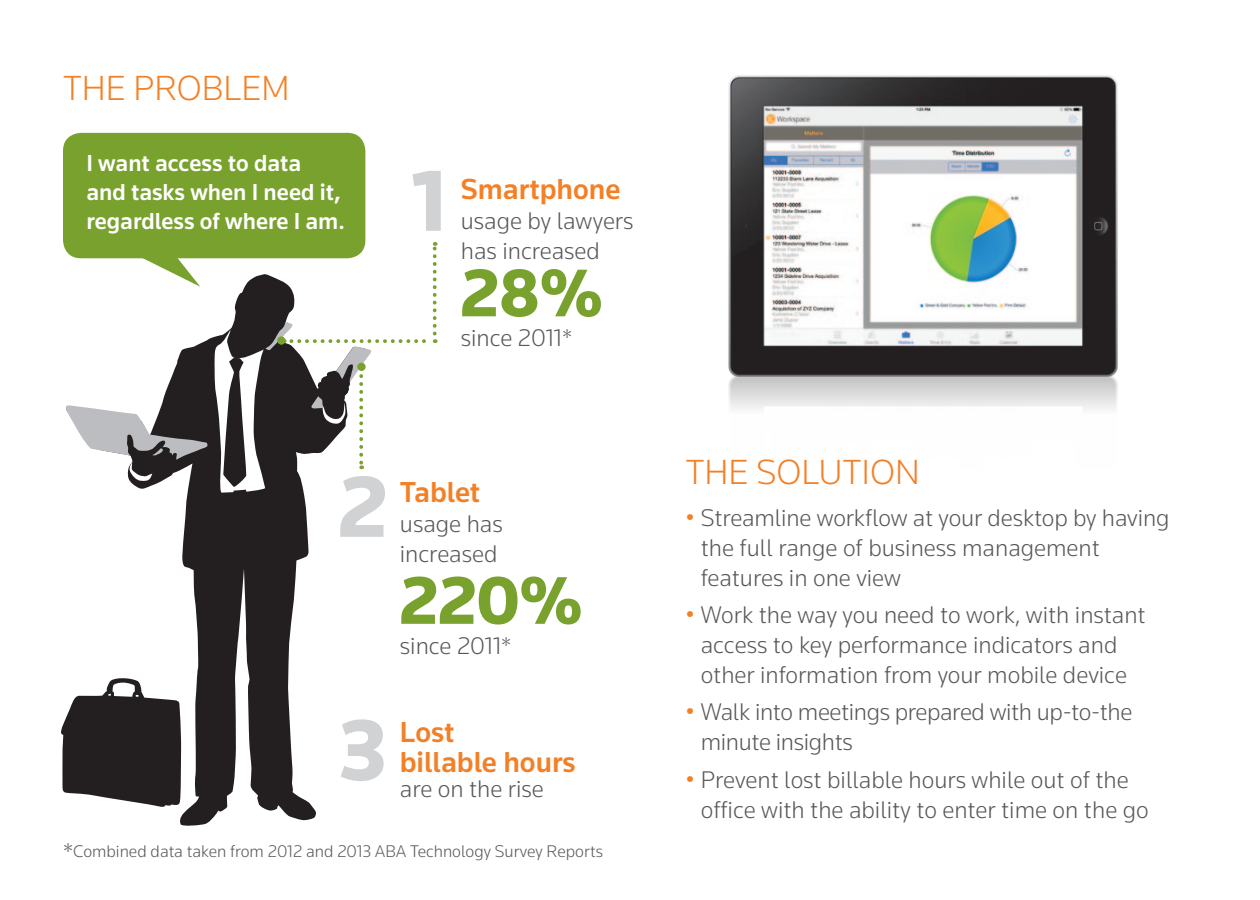
<style>
.page{position:relative;width:1260px;height:900px;background:#fff}
.page>*{position:absolute;margin:0;border:0;box-sizing:border-box;transform-origin:0 0}
.t1{font:900 90px "Knowledge";color:#d1d2d4}
.t2{font:900 70px "Knowledge";color:#78a22d}
.t3{font:300 36.25px "Knowledge";color:#f48026}
.t4{font:500 30px/30px "Knowledge";color:#f48026}
.t5{font:300 25px/30px "Knowledge";color:#57585a}
.t6{font:500 24px/28.8px "Knowledge";color:#fff}
.t7{font:300 17.5px "Knowledge";color:#57585a}
.s1{font-size:25px}
.s2{color:#f48026}
</style>
<div class="page">
<svg style="left:130px;top:337px;width:186px;height:489px;fill:#231f20"></svg>
<svg style="left:66px;top:405px;width:142px;height:76px"></svg>
<svg style="left:61px;top:677px;width:120px;height:131px"></svg>
<svg style="left:133px;top:258px;width:67px;height:29px"></svg>
<div style="left:63px;top:133px;width:302px;height:125px;background:#78a22d;border-radius:18px"></div>
<img style="left:728px;top:378px;width:390px;height:31px">
<img style="left:728px;top:75px;width:390px;height:303px">
<svg style="left:214px;top:242px;width:223px;height:251px"></svg>
<div style="left:357px;top:363px;width:9px;height:8px;background:#78a22d;border-radius:50%"></div>
<h3 class="t3" style="left:63px;top:66px;width:228px">THE PROBLEM</h3>
<p class="t6" style="left:86px;top:149px;width:260px">I want access to data and tasks when I need it, regardless of where I am.</p>
<h1 class="t1" style="left:412px;top:145px;width:36px">1</h1>
<p class="t4" style="left:461px;top:174px;width:161px">Smartphone</p>
<p class="t5" style="left:461px;top:205px;width:174px">usage by lawyers has increased</p>
<h2 class="t2" style="left:461px;top:250px;width:143px">28%</h2>
<p class="t5" style="left:461px;top:323px;width:113px">since 2011*</p>
<h1 class="t1" style="left:338px;top:451px;width:51px">2</h1>
<p class="t4" style="left:400px;top:476px;width:82px">Tablet</p>
<p class="t5" style="left:400px;top:508px;width:104px">usage has increased</p>
<h2 class="t2" style="left:400px;top:557px;width:184px">220%</h2>
<p class="t5" style="left:400px;top:630px;width:113px">since 2011*</p>
<h1 class="t1" style="left:338px;top:695px;width:49px">3</h1>
<p class="t4" style="left:400px;top:717px;width:177px">Lost<br>billable hours</p>
<p class="t5" style="left:400px;top:774px;width:145px">are on the rise</p>
<p class="t7" style="left:63px;top:841px;width:541px"><span class="s1">*</span>Combined data taken from 2012 and 2013 ABA Technology Survey Reports</p>
<h3 class="t3" style="left:686px;top:450px;width:236px">THE SOLUTION</h3>
<p class="t5" style="left:701px;top:502px;width:470px;text-indent:-15px"><span class="s2">•</span> Streamline workflow at your desktop by having the full range of business management features in one view</p>
<p class="t5" style="left:686px;top:599px;width:461px;text-align:center"><span class="s2">•</span> Work the way you need to work, with instant access to key performance indicators and other information from your mobile device</p>
<p class="t5" style="left:701px;top:697px;width:433px;text-indent:-15px"><span class="s2">•</span> Walk into meetings prepared with up-to-the minute insights</p>
<p class="t5" style="left:701px;top:764px;width:450px;text-indent:-15px"><span class="s2">•</span> Prevent lost billable hours while out of the office with the ability to enter time on the go</p>
</div>
